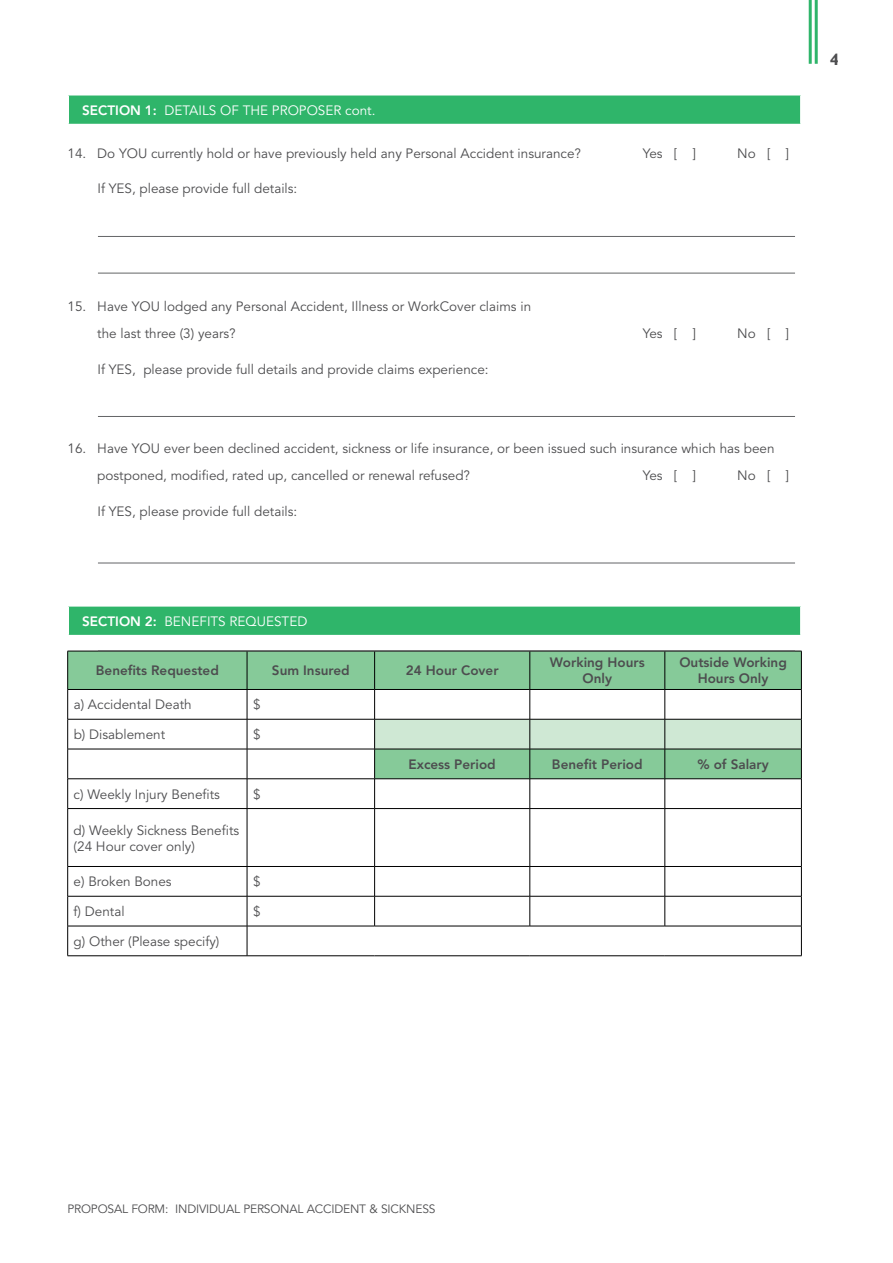
<style>
.page{position:relative;width:893px;height:1263px;background:#fff}
.page>*{position:absolute;margin:0;border:0;box-sizing:border-box;transform-origin:0 0}
.t1{font:700 16.5px "Gill Sans Std";color:#4d4d4f}
.t2{font:13.5px/27px "Avenir LT Std";color:#4d4d4f}
.t3{font:800 13.5px/16.2px "Avenir LT Std";color:#4d4d4f;text-align:center}
.t4{font:13.5px "Avenir LT Std";color:#fff}
.t5{font:12px "Avenir LT Std";letter-spacing:-.015em;color:#4d4d4f}
.s1{font-weight:800}
</style>
<div class="page">
<hr style="left:815px;top:0;width:3px;height:64px;background:#2fb56a">
<hr style="left:809px;top:0;width:3px;height:64px;background:#2fb56a">
<div style="left:68px;top:606px;width:733px;height:30px;background:#2fb56a"></div>
<svg style="left:68px;top:607px;width:1px;height:28px"></svg>
<hr style="left:800px;top:607px;width:2px;height:28px;background:#fff">
<hr style="left:68px;top:605px;width:734px;height:2px;background:#fff">
<hr style="left:68px;top:635px;width:734px;height:1px;background:#fff">
<svg style="left:68px;top:652px;width:733px;height:126px;fill:#86ca99"></svg>
<hr style="left:68px;top:651px;width:179px;height:1px;background:#000">
<hr style="left:67px;top:651px;width:1px;height:38px;background:#000">
<hr style="left:247px;top:651px;width:128px;height:1px;background:#000">
<hr style="left:247px;top:651px;width:1px;height:38px;background:#000">
<hr style="left:68px;top:689px;width:179px;height:1px;background:#000">
<svg style="left:67px;top:690px;width:1px;height:29px"></svg>
<hr style="left:247px;top:689px;width:128px;height:1px;background:#000">
<svg style="left:247px;top:690px;width:1px;height:29px"></svg>
<hr style="left:375px;top:689px;width:155px;height:1px;background:#000">
<hr style="left:530px;top:689px;width:135px;height:1px;background:#000">
<hr style="left:665px;top:689px;width:137px;height:1px;background:#000">
<hr style="left:68px;top:719px;width:179px;height:1px;background:#000">
<hr style="left:67px;top:719px;width:1px;height:30px;background:#000">
<hr style="left:247px;top:719px;width:128px;height:1px;background:#000">
<hr style="left:247px;top:719px;width:1px;height:30px;background:#000">
<hr style="left:68px;top:749px;width:179px;height:1px;background:#000">
<hr style="left:247px;top:749px;width:128px;height:1px;background:#000">
<hr style="left:68px;top:778px;width:179px;height:1px;background:#000">
<svg style="left:67px;top:749px;width:1px;height:59px"></svg>
<hr style="left:247px;top:778px;width:128px;height:1px;background:#000">
<svg style="left:247px;top:749px;width:1px;height:59px"></svg>
<svg style="left:374px;top:690px;width:428px;height:118px"></svg>
<hr style="left:67px;top:809px;width:1px;height:57px;background:#000">
<hr style="left:247px;top:809px;width:1px;height:57px;background:#000">
<hr style="left:374px;top:809px;width:1px;height:57px;background:#000">
<hr style="left:530px;top:809px;width:1px;height:57px;background:#000">
<hr style="left:665px;top:809px;width:1px;height:57px;background:#000">
<hr style="left:801px;top:809px;width:1px;height:57px;background:#000">
<svg style="left:67px;top:867px;width:1px;height:29px"></svg>
<svg style="left:247px;top:867px;width:1px;height:29px"></svg>
<svg style="left:374px;top:867px;width:1px;height:29px"></svg>
<svg style="left:530px;top:867px;width:1px;height:29px"></svg>
<svg style="left:665px;top:867px;width:1px;height:29px"></svg>
<svg style="left:801px;top:867px;width:1px;height:29px"></svg>
<hr style="left:67px;top:896px;width:1px;height:30px;background:#000">
<hr style="left:247px;top:896px;width:1px;height:30px;background:#000">
<hr style="left:374px;top:896px;width:1px;height:30px;background:#000">
<hr style="left:530px;top:896px;width:1px;height:30px;background:#000">
<hr style="left:665px;top:896px;width:1px;height:30px;background:#000">
<hr style="left:801px;top:896px;width:1px;height:30px;background:#000">
<svg style="left:67px;top:926px;width:1px;height:29px"></svg>
<svg style="left:247px;top:927px;width:1px;height:28px"></svg>
<svg style="left:801px;top:927px;width:1px;height:28px"></svg>
<hr style="left:68px;top:808px;width:179px;height:1px;background:#000">
<hr style="left:68px;top:866px;width:179px;height:1px;background:#000">
<hr style="left:68px;top:896px;width:179px;height:1px;background:#000">
<hr style="left:68px;top:926px;width:179px;height:1px;background:#000">
<hr style="left:247px;top:808px;width:128px;height:1px;background:#000">
<hr style="left:247px;top:866px;width:128px;height:1px;background:#000">
<hr style="left:247px;top:896px;width:128px;height:1px;background:#000">
<hr style="left:247px;top:926px;width:128px;height:1px;background:#000">
<hr style="left:375px;top:926px;width:155px;height:1px;background:#000">
<hr style="left:530px;top:926px;width:135px;height:1px;background:#000">
<hr style="left:665px;top:926px;width:137px;height:1px;background:#000">
<hr style="left:375px;top:808px;width:155px;height:1px;background:#000">
<hr style="left:530px;top:808px;width:135px;height:1px;background:#000">
<hr style="left:665px;top:808px;width:137px;height:1px;background:#000">
<hr style="left:375px;top:866px;width:155px;height:1px;background:#000">
<hr style="left:530px;top:866px;width:135px;height:1px;background:#000">
<hr style="left:665px;top:866px;width:137px;height:1px;background:#000">
<hr style="left:375px;top:896px;width:155px;height:1px;background:#000">
<hr style="left:530px;top:896px;width:135px;height:1px;background:#000">
<hr style="left:665px;top:896px;width:137px;height:1px;background:#000">
<hr style="left:375px;top:651px;width:155px;height:1px;background:#000">
<hr style="left:374px;top:651px;width:1px;height:38px;background:#000">
<hr style="left:530px;top:651px;width:135px;height:1px;background:#000">
<hr style="left:530px;top:651px;width:1px;height:38px;background:#000">
<hr style="left:665px;top:651px;width:137px;height:1px;background:#000">
<hr style="left:665px;top:651px;width:1px;height:38px;background:#000">
<hr style="left:801px;top:651px;width:1px;height:38px;background:#000">
<hr style="left:68px;top:955px;width:179px;height:1px;background:#000">
<hr style="left:247px;top:955px;width:128px;height:1px;background:#000">
<hr style="left:375px;top:955px;width:155px;height:1px;background:#000">
<hr style="left:530px;top:955px;width:135px;height:1px;background:#000">
<hr style="left:665px;top:955px;width:137px;height:1px;background:#000">
<hr style="left:98px;top:273px;width:697px;height:1px;background:#636466">
<hr style="left:98px;top:416px;width:697px;height:1px;background:#636466">
<hr style="left:98px;top:563px;width:697px;height:1px;background:#636466">
<hr style="left:98px;top:236px;width:697px;height:1px;background:#636466">
<hr style="left:98px;top:650px;width:697px;height:1px;background:#636466">
<div style="left:68px;top:95px;width:733px;height:30px;background:#2fb56a"></div>
<svg style="left:68px;top:96px;width:1px;height:28px"></svg>
<hr style="left:800px;top:96px;width:2px;height:28px;background:#fff">
<hr style="left:68px;top:94px;width:734px;height:2px;background:#fff">
<hr style="left:68px;top:124px;width:734px;height:1px;background:#fff">
<p class="t4" style="left:82px;top:102px;width:295px"><span class="s1">SECTION 1:</span> DETAILS OF THE PROPOSER cont.</p>
<p class="t2" style="left:68px;top:140px;width:515px">14. Do YOU currently hold or have previously held any Personal Accident insurance?</p>
<p class="t2" style="left:643px;top:140px;width:55px">Yes [ ]</p>
<p class="t2" style="left:737px;top:140px;width:53px">No [ ]</p>
<p class="t2" style="left:98px;top:175px;width:201px">If YES, please provide full details:</p>
<p class="t2" style="left:97px;top:293px;width:435px;text-indent:-30px">15. Have YOU lodged any Personal Accident, Illness or WorkCover claims in the last three (3) years?</p>
<p class="t2" style="left:98px;top:356px;width:393px">If YES, please provide full details and provide claims experience:</p>
<p class="t2" style="left:643px;top:320px;width:55px">Yes [ ]</p>
<p class="t2" style="left:737px;top:320px;width:53px">No [ ]</p>
<p class="t2" style="left:97px;top:435px;width:679px;text-indent:-30px">16. Have YOU ever been declined accident, sickness or life insurance, or been issued such insurance which has been postponed, modified, rated up, cancelled or renewal refused?</p>
<p class="t2" style="left:643px;top:462px;width:55px">Yes [ ]</p>
<p class="t2" style="left:737px;top:462px;width:53px">No [ ]</p>
<p class="t2" style="left:98px;top:498px;width:201px">If YES, please provide full details:</p>
<p class="t4" style="left:82px;top:613px;width:227px"><span class="s1">SECTION 2:</span> BENEFITS REQUESTED</p>
<p class="t3" style="left:96px;top:663px;width:124px">Benefits Requested</p>
<p class="t3" style="left:272px;top:663px;width:79px">Sum Insured</p>
<p class="t3" style="left:406px;top:663px;width:94px">24 Hour Cover</p>
<p class="t3" style="left:550px;top:654px;width:96px">Working Hours<br>Only</p>
<p class="t3" style="left:679px;top:654px;width:109px">Outside Working<br>Hours Only</p>
<p class="t2" style="left:74px;top:692px;width:120px">a) Accidental Death</p>
<p class="t2" style="left:253px;top:692px;width:9px">$</p>
<p class="t2" style="left:74px;top:721px;width:93px">b) Disablement</p>
<p class="t2" style="left:253px;top:721px;width:9px">$</p>
<p class="t3" style="left:409px;top:756px;width:89px">Excess Period</p>
<p class="t3" style="left:552px;top:756px;width:92px">Benefit Period</p>
<p class="t3" style="left:697px;top:756px;width:73px">% of Salary</p>
<p class="t2" style="left:74px;top:781px;width:148px">c) Weekly Injury Benefits</p>
<p class="t2" style="left:253px;top:781px;width:9px">$</p>
<p class="t2" style="left:74px;top:822px;width:167px;line-height:16.2px">d) Weekly Sickness Benefits (24 Hour cover only)</p>
<p class="t2" style="left:74px;top:869px;width:100px">e) Broken Bones</p>
<p class="t2" style="left:253px;top:869px;width:9px">$</p>
<p class="t2" style="left:74px;top:898px;width:53px">f) Dental</p>
<p class="t2" style="left:253px;top:898px;width:9px">$</p>
<p class="t2" style="left:74px;top:928px;width:147px">g) Other (Please specify)</p>
<p class="t1" style="left:830px;top:50px;width:11px">4</p>
<p class="t5" style="left:68px;top:1202px;width:370px">PROPOSAL FORM: INDIVIDUAL PERSONAL ACCIDENT &amp; SICKNESS</p>
</div>
